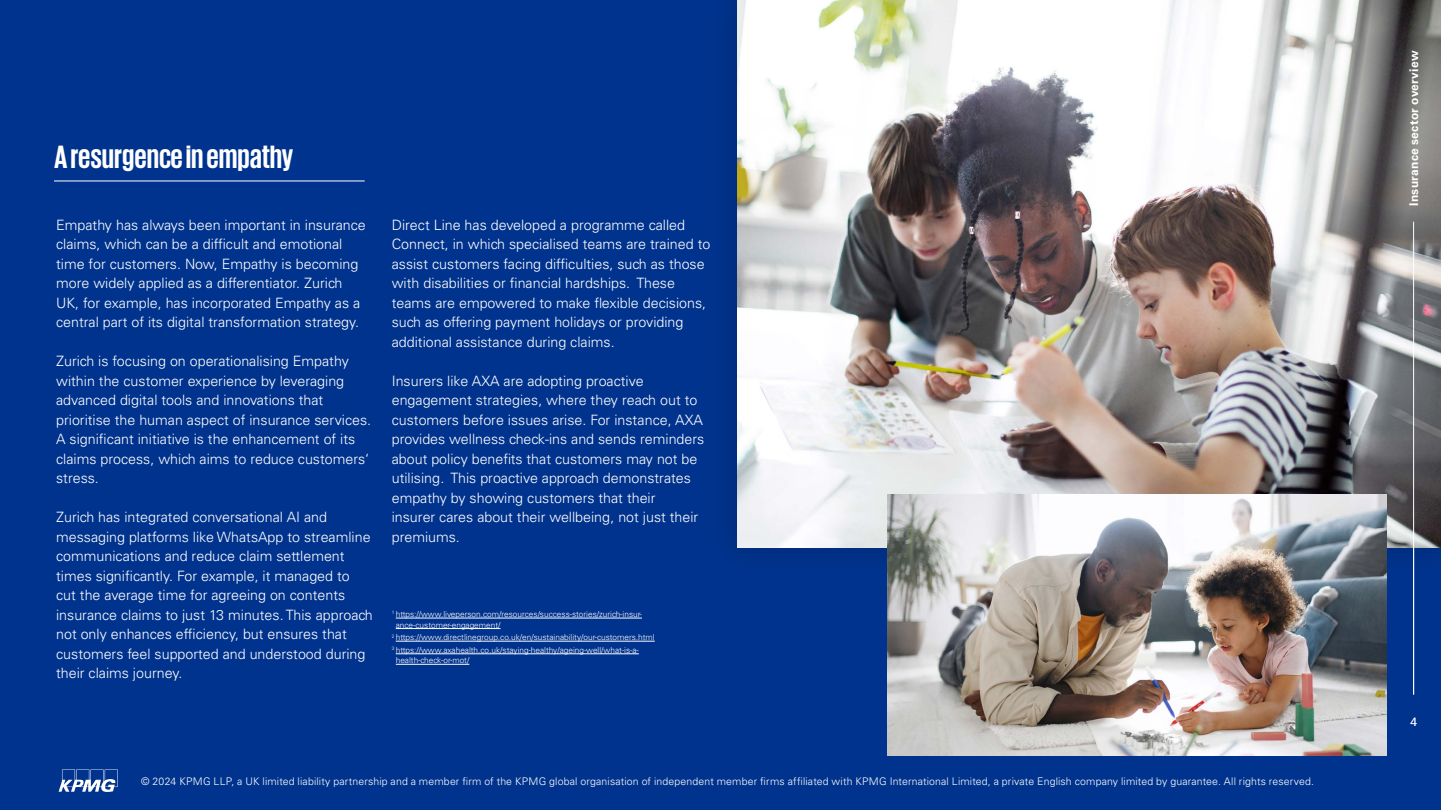
<style>
.page{position:relative;width:1441px;height:810px;background:#fff}
.page>*{position:absolute;margin:0;border:0;box-sizing:border-box;transform-origin:0 0}
.t1{font:700 33px "KPMG";color:#fff}
.t2{font:300 14.25px/19.5px "Univers LT Std";color:#fff}
.t3{font:700 12px "Univers LT Std";letter-spacing:.02em;color:#fff}
.t4{font:300 12px "Univers LT Std";color:#fff}
.t5{font:300 10.5px "Univers LT Std";letter-spacing:.015em;color:#fff}
.t6{font:300 8.25px/10.5px "Univers LT Std";color:#fff}
</style>
<div class="page">
<div style="left:0;top:0;width:1440px;height:810px;background:#00338d"></div>
<svg style="left:59px;top:770px;width:59px;height:22px"></svg>
<img style="left:737px;top:0;width:703px;height:547px">
<img style="left:887px;top:495px;width:499px;height:261px">
<hr style="left:54px;top:181px;width:310px;height:1px;background:#fff">
<hr style="left:1412px;top:222px;width:1px;height:473px;background:#fff">
<hr style="left:396px;top:618px;width:246px;height:1px;background:#fff">
<hr style="left:396px;top:628px;width:104px;height:1px;background:#fff">
<hr style="left:396px;top:641px;width:258px;height:1px;background:#fff">
<hr style="left:396px;top:654px;width:243px;height:1px;background:#fff">
<hr style="left:396px;top:664px;width:73px;height:1px;background:#fff">
<h1 class="t1" style="left:54px;top:140px;width:241px">A resurgence in empathy</h1>
<p class="t2" style="left:56px;top:215px;width:311px">Empathy has always been important in insurance claims, which can be a difficult and emotional time for customers. Now, Empathy is becoming more widely applied as a differentiator. Zurich UK, for example, has incorporated Empathy as a central part of its digital transformation strategy.</p>
<p class="t2" style="left:56px;top:351px;width:316px">Zurich is focusing on operationalising Empathy within the customer experience by leveraging advanced digital tools and innovations that prioritise the human aspect of insurance services.<br>A significant initiative is the enhancement of its claims process, which aims to reduce customers‘ stress.</p>
<p class="t2" style="left:56px;top:507px;width:318px">Zurich has integrated conversational AI and messaging platforms like WhatsApp to streamline communications and reduce claim settlement times significantly. For example, it managed to cut the average time for agreeing on contents insurance claims to just 13 minutes. This approach not only enhances efficiency, but ensures that customers feel supported and understood during their claims journey.</p>
<p class="t2" style="left:392px;top:215px;width:320px">Direct Line has developed a programme called Connect, in which specialised teams are trained to assist customers facing difficulties, such as those with disabilities or financial hardships. These teams are empowered to make flexible decisions, such as offering payment holidays or providing additional assistance during claims.</p>
<p class="t2" style="left:392px;top:371px;width:314px">Insurers like AXA are adopting proactive engagement strategies, where they reach out to customers before issues arise. For instance, AXA provides wellness check-ins and sends reminders about policy benefits that customers may not be utilising. This proactive approach demonstrates empathy by showing customers that their<br>insurer cares about their wellbeing, not just their premiums.</p>
<p class="t6" style="left:396px;top:609px;width:248px;text-indent:-4px"><sup>1</sup> https://www.liveperson.com/resources/success-stories/zurich-insur&shy;ance-customer-engagement/</p>
<p class="t6" style="left:392px;top:631px;width:264px;line-height:12.6px"><sup>2</sup> https://www.directlinegroup.co.uk/en/sustainability/our-customers.html<br><sup>3</sup> https://www.axahealth.co.uk/staying-healthy/ageing-well/what-is-a-</p>
<p class="t6" style="left:396px;top:655px;width:75px">health-check-or-mot/</p>
<p class="t5" style="left:141px;top:775px;width:1174px">© 2024 KPMG LLP, a UK limited liability partnership and a member firm of the KPMG global organisation of independent member firms affiliated with KPMG International Limited, a private English company limited by guarantee. All rights reserved.</p>
<p class="t3" style="left:1406px;top:206px;width:157px;rotate:-90deg">Insurance sector overview</p>
<p class="t4" style="left:1410px;top:714px;width:8px">4</p>
</div>
